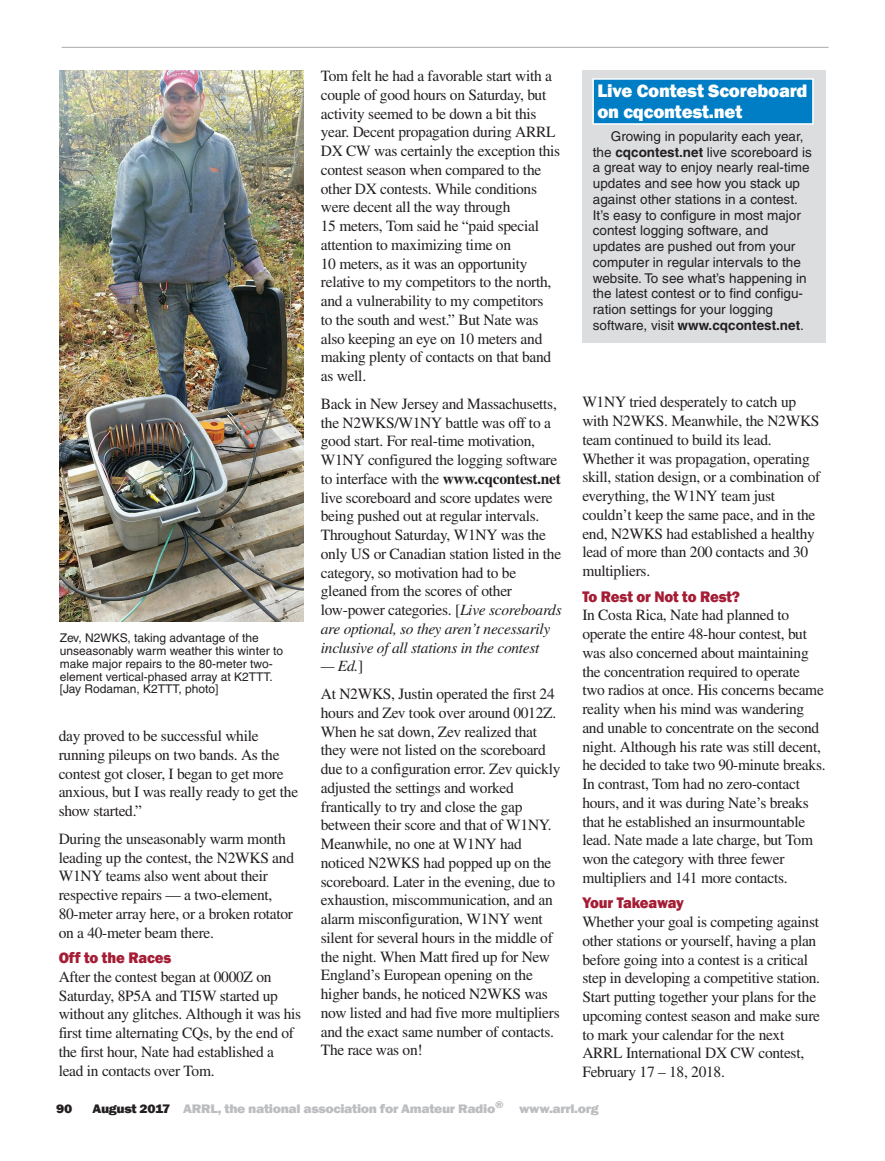
<style>
.page{position:relative;width:885px;height:1161px;background:#fff}
.page>*{position:absolute;margin:0;border:0;box-sizing:border-box;transform-origin:0 0}
.Sidebar_title{font:800 18.6px/21px "Franklin Gothic";letter-spacing:-.01em;color:#fff}
.Subhead_1{font:800 15.75px "Franklin Gothic";letter-spacing:-.01em;color:#a41d35;scale:.95 1}
.Body_Text{font:15.6px/18.8px "Times";letter-spacing:-.015em;color:#231f20}
.Body_Text-2{font:italic 15.6px "Times";color:#231f20}
.Sidebar{font:13.5px/15.8px "Helvetica";color:#231f20}
.t1{font:800 12.75px "Franklin Gothic";letter-spacing:-.025em;color:#bcbdc0;scale:1.1 1}
.t2{font:800 12.75px "Franklin Gothic";color:#231f20;scale:1.1 1}
.t3{font:12px/12.8px "Helvetica";color:#231f20}
.s1{font-weight:700}
.s2{font-style:italic}
.s3{font-style:normal}
.s4{color:#231f20}
</style>
<div class="page">
<hr style="left:62px;top:47px;width:766px;height:1px;background:#a8a9ad">
<img style="left:59px;top:70px;width:244px;height:552px">
<div style="left:582px;top:70px;width:243px;height:273px;background:#dcdddf"></div>
<div style="left:592px;top:78px;width:221px;height:47px;background:#007ec5;border:2px solid #fff"></div>
<p class="t3" style="left:60px;top:632px;width:225px">Zev, N2WKS, taking advantage of the unseasonably warm weather this winter to make major repairs to the 80-meter two&shy;element vertical-phased array at K2TTT. [Jay Rodaman, K2TTT, photo]</p>
<p class="Body_Text" style="left:59px;top:727px;width:241px">day proved to be successful while running pileups on two bands. As the contest got closer, I began to get more anxious, but I was really ready to get the show started.”</p>
<p class="Body_Text" style="left:59px;top:829px;width:237px">During the unseasonably warm month leading up the contest, the N2WKS and W1NY teams also went about their respective repairs — a two-element, 80-meter array here, or a broken rotator on a 40-meter beam there.</p>
<p class="Subhead_1" style="left:59px;top:948px;width:120px">Off to the Races</p>
<p class="Body_Text" style="left:59px;top:967px;width:244px">After the contest began at 0000Z on Saturday, 8P5A and TI5W started up without any glitches. Although it was his first time alternating CQs, by the end of the first hour, Nate had established a lead in contacts over Tom.</p>
<p class="Body_Text" style="left:321px;top:67px;width:241px">Tom felt he had a favorable start with a couple of good hours on Saturday, but activity seemed to be down a bit this year. Decent propagation during ARRL DX CW was certainly the exception this contest season when compared to the other DX contests. While conditions were decent all the way through<br>15 meters, Tom said he “paid special attention to maximizing time on<br>10 meters, as it was an opportunity relative to my competitors to the north, and a vulnerability to my competitors<br>to the south and west.” But Nate was also keeping an eye on 10 meters and making plenty of contacts on that band as well.</p>
<p class="Body_Text" style="left:321px;top:394px;width:242px">Back in New Jersey and Massachusetts, the N2WKS/W1NY battle was off to a good start. For real-time motivation, W1NY configured the logging software to interface with the <span class="s1">www.cqcontest.net </span>live scoreboard and score updates were being pushed out at regular intervals.<br>Throughout Saturday, W1NY was the only US or Canadian station listed in the category, so motivation had to be gleaned from the scores of other low-power categories. [<span class="s2">Live scoreboards are optional, so they aren’t necessarily inclusive of all stations in the contest</span></p>
<p class="Body_Text-2" style="left:321px;top:658px;width:44px">— Ed.<span class="s3">]</span></p>
<p class="Body_Text" style="left:321px;top:685px;width:241px">At N2WKS, Justin operated the first 24 hours and Zev took over around 0012Z.<br>When he sat down, Zev realized that they were not listed on the scoreboard due to a configuration error. Zev quickly adjusted the settings and worked frantically to try and close the gap between their score and that of W1NY.<br>Meanwhile, no one at W1NY had noticed N2WKS had popped up on the scoreboard. Later in the evening, due to exhaustion, miscommunication, and an alarm misconfiguration, W1NY went silent for several hours in the middle of the night. When Matt fired up for New England’s European opening on the higher bands, he noticed N2WKS was now listed and had five more multipliers and the exact same number of contacts.<br>The race was on!</p>
<p class="Sidebar_title" style="left:597px;top:80px;width:212px">Live Contest Scoreboard on cqcontest.net</p>
<p class="Sidebar" style="left:592px;top:128px;width:220px;text-indent:18px">Growing in popularity each year, the <span class="s1">cqcontest.net</span> live scoreboard is a great way to enjoy nearly real-time updates and see how you stack up against other stations in a contest.<br>It’s easy to configure in most major contest logging software, and updates are pushed out from your computer in regular intervals to the website. To see what’s happening in the latest contest or to find configu&shy;ration settings for your logging software, visit <span class="s1">www.cqcontest.net</span>.</p>
<p class="Body_Text" style="left:582px;top:393px;width:239px">W1NY tried desperately to catch up with N2WKS. Meanwhile, the N2WKS team continued to build its lead.<br>Whether it was propagation, operating skill, station design, or a combination of everything, the W1NY team just couldn’t keep the same pace, and in the end, N2WKS had established a healthy lead of more than 200 contacts and 30 multipliers.</p>
<p class="Subhead_1" style="left:582px;top:586px;width:167px">To Rest or Not to Rest?</p>
<p class="Body_Text" style="left:582px;top:606px;width:245px">In Costa Rica, Nate had planned to operate the entire 48-hour contest, but was also concerned about maintaining the concentration required to operate two radios at once. His concerns became reality when his mind was wandering and unable to concentrate on the second night. Although his rate was still decent, he decided to take two 90-minute breaks.<br>In contrast, Tom had no zero-contact hours, and it was during Nate’s breaks that he established an insurmountable lead. Nate made a late charge, but Tom won the category with three fewer multipliers and 141 more contacts.</p>
<p class="Subhead_1" style="left:582px;top:893px;width:108px">Your Takeaway</p>
<p class="Body_Text" style="left:582px;top:912px;width:239px">Whether your goal is competing against other stations or yourself, having a plan before going into a contest is a critical step in developing a competitive station.<br>Start putting together your plans for the upcoming contest season and make sure to mark your calendar for the next ARRL International DX CW contest, February 17 – 18, 2018.</p>
<p class="t2" style="left:56px;top:1100px;width:16px">90</p>
<p class="t1" style="left:92px;top:1100px;width:461px"><span class="s4">August 2017</span> ARRL, the national association for Amateur Radio<sup>®</sup> www.arrl.org</p>
</div>
